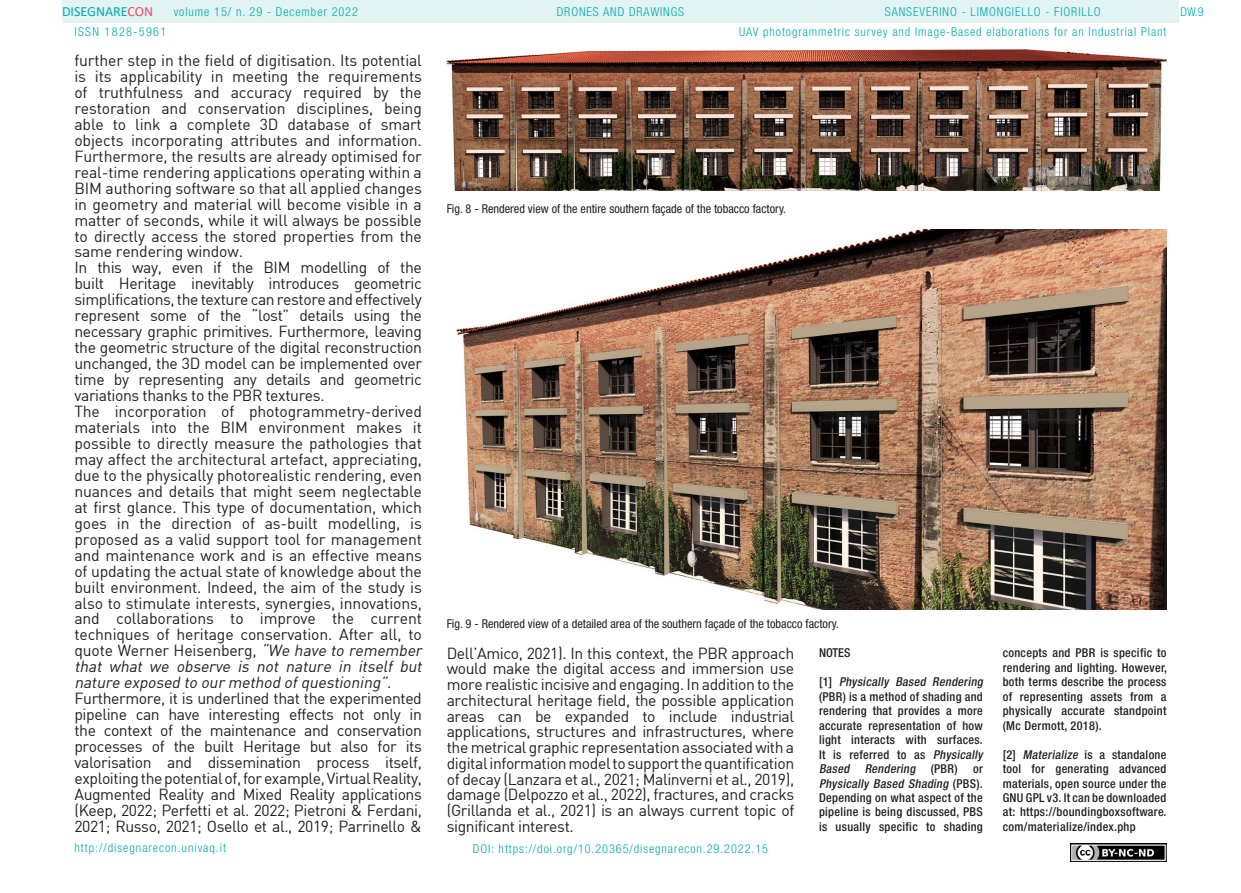
<style>
.page{position:relative;width:1241px;height:893px;background:#fff}
.page>*{position:absolute;margin:0;border:0;box-sizing:border-box;transform-origin:0 0}
.t1{font:15.75px/15.9px "DIN";letter-spacing:-.01em;color:#231f20}
.t2{font:14px "Calibri";color:#00aaad}
.t3{font:500 condensed 12.25px/14.5px "Helvetica Neue LT Std";letter-spacing:.025em;color:#231f20;text-align:justify}
.t4{font:300 condensed 12.25px "Helvetica Neue LT Std";letter-spacing:.075em;color:#00aaad}
.t5{font:condensed 12.25px "Helvetica Neue LT Std";color:#231f20}
.t6{font:300 condensed 12.25px "Helvetica Neue LT Std";letter-spacing:.11em;color:#00aaad}
.s1{color:#f24862}
.s2{font-style:italic}
</style>
<div class="page">
<div style="left:62px;top:0;width:1116px;height:23px;background:#e2f3f4"></div>
<img style="left:1070px;top:843px;width:96px;height:18px">
<img style="left:446px;top:50px;width:720px;height:141px">
<img style="left:454px;top:229px;width:712px;height:380px">
<p class="t2" style="left:62px;top:2px;width:93px">DISEGNARE<span class="s1">CON</span></p>
<p class="t4" style="left:884px;top:5px;width:217px">SANSEVERINO - LIMONGIELLO - FIORILLO</p>
<p class="t4" style="left:174px;top:5px;width:186px">volume 15/ n. 29 - December 2022</p>
<p class="t4" style="left:556px;top:5px;width:129px">DRONES AND DRAWINGS</p>
<p class="t6" style="left:74px;top:24px;width:93px">ISSN 1828-5961</p>
<p class="t1" style="left:74px;top:52px;width:352px">further step in the field of digitisation. Its potential is its applicability in meeting the requirements of truthfulness and accuracy required by the restoration and conservation disciplines, being able to link a complete 3D database of smart objects incorporating attributes and information.<br>Furthermore, the results are already optimised for real-time rendering applications operating within a BIM authoring software so that all applied changes in geometry and material will become visible in a matter of seconds, while it will always be possible to directly access the stored properties from the same rendering window.<br>In this way, even if the BIM modelling of the built Heritage inevitably introduces geometric simplifications, the texture can restore and effectively represent some of the “lost” details using the necessary graphic primitives. Furthermore, leaving the geometric structure of the digital reconstruction unchanged, the 3D model can be implemented over time by representing any details and geometric variations thanks to the PBR textures.<br>The incorporation of photogrammetry-derived materials into the BIM environment makes it possible to directly measure the pathologies that may affect the architectural artefact, appreciating, due to the physically photorealistic rendering, even nuances and details that might seem neglectable at first glance. This type of documentation, which goes in the direction of as-built modelling, is proposed as a valid support tool for management and maintenance work and is an effective means of updating the actual state of knowledge about the built environment. Indeed, the aim of the study is also to stimulate interests, synergies, innovations, and collaborations to improve the current techniques of heritage conservation. After all, to quote Werner Heisenberg, <span class="s2">“We have to remember that what we observe is not nature in itself but nature exposed to ourmethod ofquestioning”</span>.<br>Furthermore, it is underlined that the experimented pipeline can have interesting effects not only in the context of the maintenance and conservation processes of the built Heritage but also for its valorisation and dissemination process itself, exploiting the potential of, for example, Virtual Reality, Augmented Reality and Mixed Reality applications (Keep, 2022; Perfetti et al. 2022; Pietroni &amp; Ferdani, 2021; Russo, 2021; Osello et al., 2019; Parrinello &amp;</p>
<p class="t4" style="left:74px;top:841px;width:153px">http://disegnarecon.univaq.it</p>
<p class="t4" style="left:739px;top:25px;width:429px">UAV photogrammetric survey and Image-Based elaborations for an Industrial Plant</p>
<p class="t5" style="left:446px;top:201px;width:341px">Fig. 8 - Rendered view of the entire southern façade of the tobacco factory.</p>
<p class="t5" style="left:446px;top:617px;width:394px">Fig. 9 - Rendered view of a detailed area of the southern façade of the tobacco factory.</p>
<p class="t1" style="left:446px;top:645px;width:349px;text-align:justify">Dell’Amico, 2021). In this context, the PBR approach would make the digital access and immersion use more realistic incisive and engaging. In addition to the architectural heritage field, the possible application areas can be expanded to include industrial applications, structures and infrastructures, where the metrical graphic representation associated with a digital information model to support the quantification of decay (Lanzara et al., 2021; Malinverni et al., 2019), damage (Delpozzo et al., 2022), fractures, and cracks (Grillanda et al., 2021) is an always current topic of significant interest.</p>
<p class="t4" style="left:473px;top:842px;width:296px">DOI: https://doi.org/10.20365/disegnarecon.29.2022.15</p>
<p class="t3" style="left:819px;top:645px;width:33px">NOTES</p>
<p class="t3" style="left:819px;top:674px;width:168px;text-align:left">[ 1 ] <span class="s2">Physically Based Rendering </span>(PBR) is a method of shading and rendering that provides a more accurate representation of how light interacts with surfaces.<br>It is referred to as <span class="s2">Physically<br>Based Rendering</span> ( P B R )</p>
<p class="t3" style="left:819px;top:761px;width:165px;text-indent:154px">or <span class="s2">Physically Based Shading</span> ( P B S ) .<br>Depending on what aspect of the pipeline is being discussed, PBS is usually specific to shading</p>
<p class="t3" style="left:1002px;top:645px;width:166px">concepts and PBR is specific to rendering and lighting. However, both terms describe the process of representing assets from a physically accurate standpoint (Mc Dermott, 2018).</p>
<p class="t3" style="left:1002px;top:747px;width:165px">[2] <span class="s2">Materialize</span> is a standalone tool for generating advanced materials, open source under the GNU GPL v3. It can be downloaded at: https://boundingboxsoftware. com/materialize/index.php</p>
<p class="t4" style="left:1180px;top:5px;width:25px">DW.9</p>
</div>
